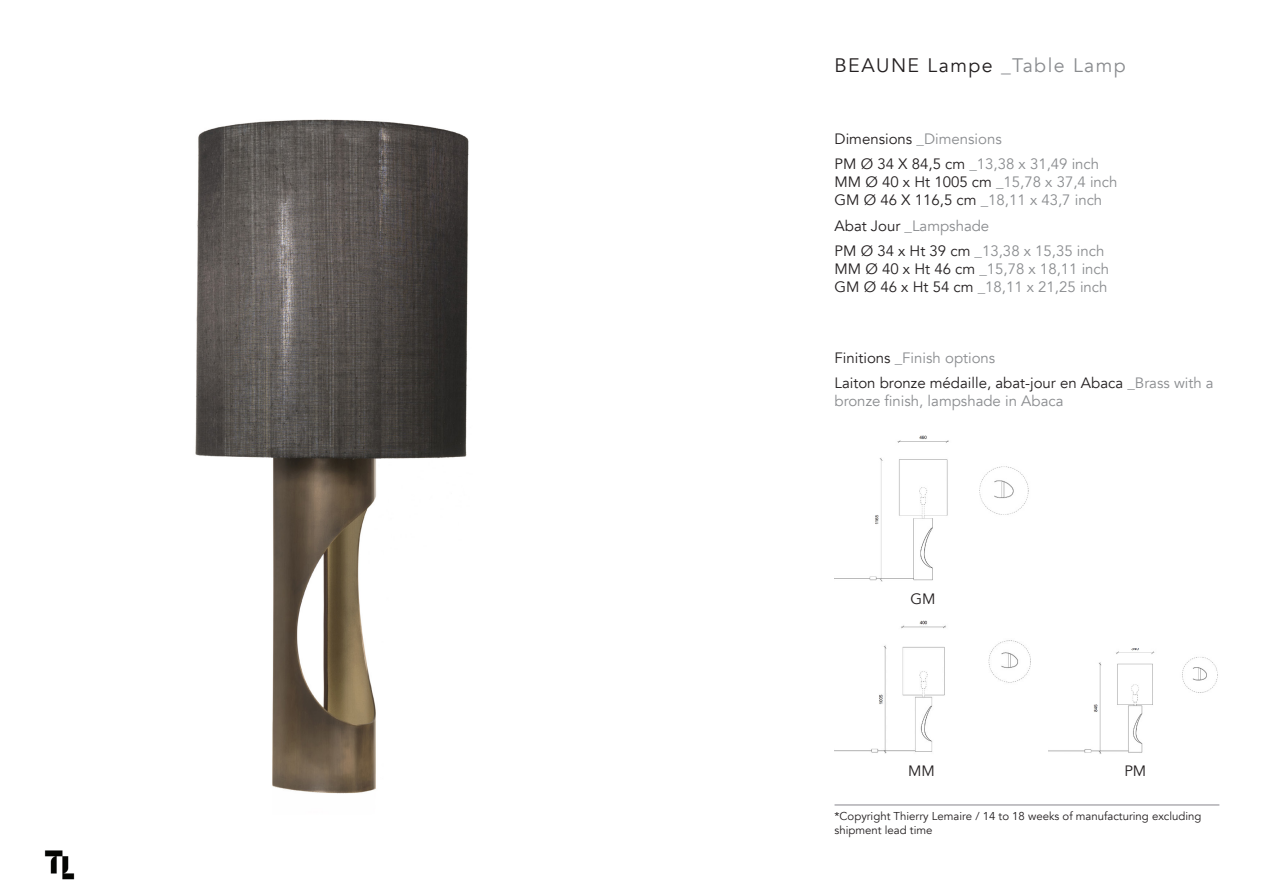
<style>
.page{position:relative;width:1263px;height:893px;background:#fff}
.page>*{position:absolute;margin:0;border:0;box-sizing:border-box;transform-origin:0 0}
.t1{font:19.5px "Avenir";letter-spacing:.075em;color:#231f20}
.t2{font:15px/18px "Avenir";color:#8a8c8f}
.t3{font:15px "Avenir";color:#231f20}
.t4{font:11.4px/13.6px "Avenir";color:#231f20}
.s1{color:#8a8c8f}
.s2{color:#231f20}
</style>
<div class="page">
<img style="left:44px;top:850px;width:31px;height:30px">
<hr style="left:834px;top:805px;width:385px;height:1px;background:#87868d">
<img style="left:195px;top:119px;width:274px;height:675px">
<img style="left:834px;top:436px;width:115px;height:146px">
<img style="left:979px;top:466px;width:50px;height:49px">
<img style="left:1049px;top:648px;width:169px;height:106px">
<img style="left:834px;top:620px;width:197px;height:134px">
<p class="t1" style="left:834px;top:53px;width:293px">BEAUNE Lampe <span class="s1">_Table Lamp</span></p>
<p class="t2" style="left:834px;top:130px;width:169px"><span class="s2">Dimensions</span> _Dimensions</p>
<p class="t2" style="left:834px;top:155px;width:266px"><span class="s2">PM Ø 34 X 84,5 cm</span> _13,38 x 31,49 inch</p>
<p class="t2" style="left:834px;top:173px;width:284px"><span class="s2">MM Ø 40 x Ht 1005 cm</span> _15,78 x 37,4 inch</p>
<p class="t2" style="left:834px;top:191px;width:269px"><span class="s2">GM Ø 46 X 116,5 cm</span> _18,11 x 43,7 inch</p>
<p class="t2" style="left:834px;top:242px;width:271px"><span class="s2">PM Ø 34 x Ht 39 cm</span> _13,38 x 15,35 inch</p>
<p class="t2" style="left:834px;top:260px;width:276px"><span class="s2">MM Ø 40 x Ht 46 cm</span> _15,78 x 18,11 inch</p>
<p class="t2" style="left:834px;top:278px;width:274px"><span class="s2">GM Ø 46 x Ht 54 cm</span> _18,11 x 21,25 inch</p>
<p class="t2" style="left:834px;top:217px;width:156px"><span class="s2">Abat Jour</span> _Lampshade</p>
<p class="t2" style="left:834px;top:349px;width:162px"><span class="s2">Finitions</span> _Finish options</p>
<p class="t2" style="left:834px;top:374px;width:381px"><span class="s2">Laiton bronze médaille, abat-jour en Abaca</span> _Brass with a bronze finish, lampshade in Abaca</p>
<p class="t3" style="left:910px;top:590px;width:27px">GM</p>
<p class="t3" style="left:908px;top:762px;width:28px">MM</p>
<p class="t3" style="left:1124px;top:762px;width:23px">PM</p>
<p class="t4" style="left:834px;top:810px;width:368px">*Copyright Thierry Lemaire / 14 to 18 weeks of manufacturing excluding shipment lead time</p>
</div>
